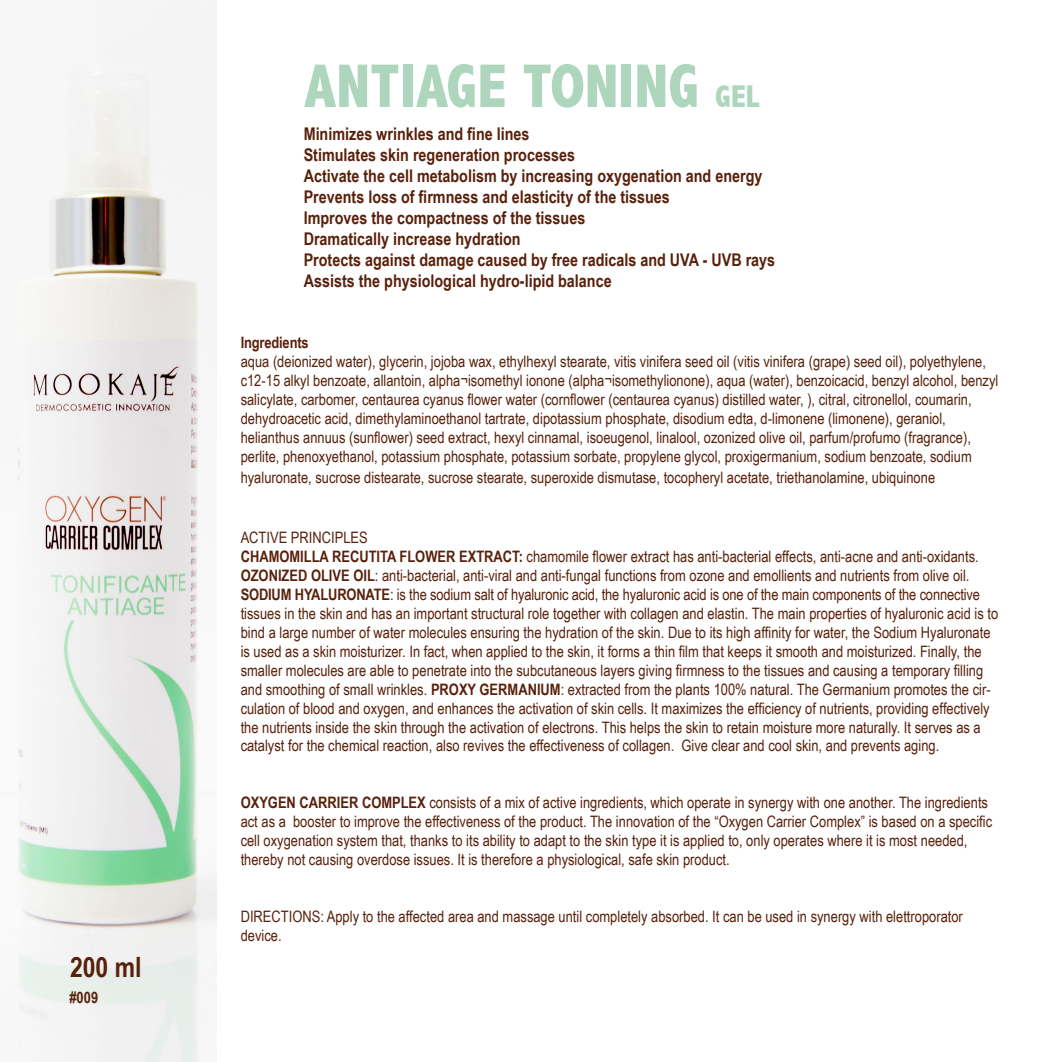
<style>
.page{position:relative;width:1062px;height:1062px;background:#fff}
.page>*{position:absolute;margin:0;border:0;box-sizing:border-box;transform-origin:0 0}
.t1{font:800 condensed 62.12px "Abadi";color:#add6bc}
.t2{font:700 28px "Arial Narrow";color:#59200a}
.t3{font:700 17.5px/21px "Arial Narrow";color:#59200a}
.t4{font:15.75px/18.9px "Arial Narrow";color:#59200a}
.t5{font:700 15.75px "Arial Narrow";letter-spacing:-.01em;color:#59200a}
.s1{font-size:31.5px}
.s2{font-weight:700}
</style>
<div class="page">
<img style="left:17px;top:0;width:199px;height:1062px">
<h2 class="t2" style="left:70px;top:946px;width:73px">200 ml</h2>
<p class="t5" style="left:69px;top:985px;width:30px">#009</p>
<h1 class="t1" style="left:304px;top:50px;width:456px">ANTIAGE TONING <span class="s1">GEL</span></h1>
<p class="t3" style="left:304px;top:123px;width:473px">Minimizes wrinkles and fine lines<br>Stimulates skin regeneration processes<br>Activate the cell metabolism by increasing oxygenation and energy Prevents loss of firmness and elasticity of the tissues<br>Improves the compactness of the tissues<br>Dramatically increase hydration<br>Protects against damage caused by free radicals and UVA - UVB rays Assists the physiological hydro-lipid balance</p>
<p class="t5" style="left:241px;top:330px;width:70px">Ingredients</p>
<p class="t4" style="left:241px;top:351px;width:759px">aqua (deionized water), glycerin, jojoba wax, ethylhexyl stearate, vitis vinifera seed oil (vitis vinifera (grape) seed oil), polyethylene, c12-15 alkyl benzoate, allantoin, alpha¬isomethyl ionone (alpha¬isomethylionone), aqua (water), benzoicacid, benzyl alcohol, benzyl salicylate, carbomer, centaurea cyanus flower water (cornflower (centaurea cyanus) distilled water, ), citral, citronellol, coumarin, dehydroacetic acid, dimethylaminoethanol tartrate, dipotassium phosphate, disodium edta, d-limonene (limonene), geraniol, helianthus annuus (sunflower) seed extract, hexyl cinnamal, isoeugenol, linalool, ozonized olive oil, parfum/profumo (fragrance), perlite, phenoxyethanol, potassium phosphate, potassium sorbate, propylene glycol, proxigermanium, sodium benzoate, sodium</p>
<p class="t4" style="left:241px;top:467px;width:696px">hyaluronate, sucrose distearate, sucrose stearate, superoxide dismutase, tocopheryl acetate, triethanolamine, ubiquinone</p>
<p class="t4" style="left:241px;top:528px;width:739px">ACTIVE PRINCIPLES<br><span class="s2">Chamomi lla recutita flower extract:</span> chamomile flower extract has anti-bacterial effects, anti-acne and anti-oxidants.<br><span class="s2">OZONIZED OLIVE OIL</span>: anti-bacterial, anti-viral and anti-fungal functions from ozone and emollients and nutrients from olive oil.<br><span class="s2">Sodium</span></p>
<p class="t4" style="left:241px;top:584px;width:759px;text-indent:54px"><span class="s2">Hyaluronate</span>: is the sodium salt of hyaluronic acid, the hyaluronic acid is one of the main components of the connective tissues in the skin and has an important structural role together with collagen and elastin. The main properties of hyaluronic acid is to bind a large number of water molecules ensuring the hydration of the skin. Due to its high affinity for water, the Sodium Hyaluronate is used as a skin moisturizer. In fact, when applied to the skin, it forms a thin film that keeps it smooth and moisturized. Finally, the smaller molecules are able to penetrate into the subcutaneous layers giving firmness to the tissues and causing a temporary filling and smoothing of small wrinkles. <span class="s2">Proxy Germanium</span></p>
<p class="t4" style="left:241px;top:679px;width:751px;text-indent:320px">: extracted from the plants 100% natural. The Germanium promotes the cir&shy;culation of blood and oxygen, and enhances the activation of skin cells. It maximizes the efficiency of nutrients, providing effectively the nutrients inside the skin through the activation of electrons. This helps the skin to retain moisture more naturally. It serves as a catalyst for the chemical reaction, also revives the effectiveness of collagen. Give clear and cool skin, and prevents aging.</p>
<p class="t4" style="left:241px;top:792px;width:753px"><span class="s2">Oxygen Carrier Complex</span> consists of a mix of active ingredients, which operate in synergy with one another. The ingredients act as a booster to improve the effectiveness of the product. The innovation of the “Oxygen Carrier Complex” is based on a specific cell oxygenation system that, thanks to its ability to adapt to the skin type it is applied to, only operates where it is most needed, thereby not causing overdose issues. It is therefore a physiological, safe skin product.</p>
<p class="t4" style="left:241px;top:906px;width:723px">DIRECTIONS: Apply to the affected area and massage until completely absorbed. It can be used in synergy with elettroporator device.</p>
</div>
